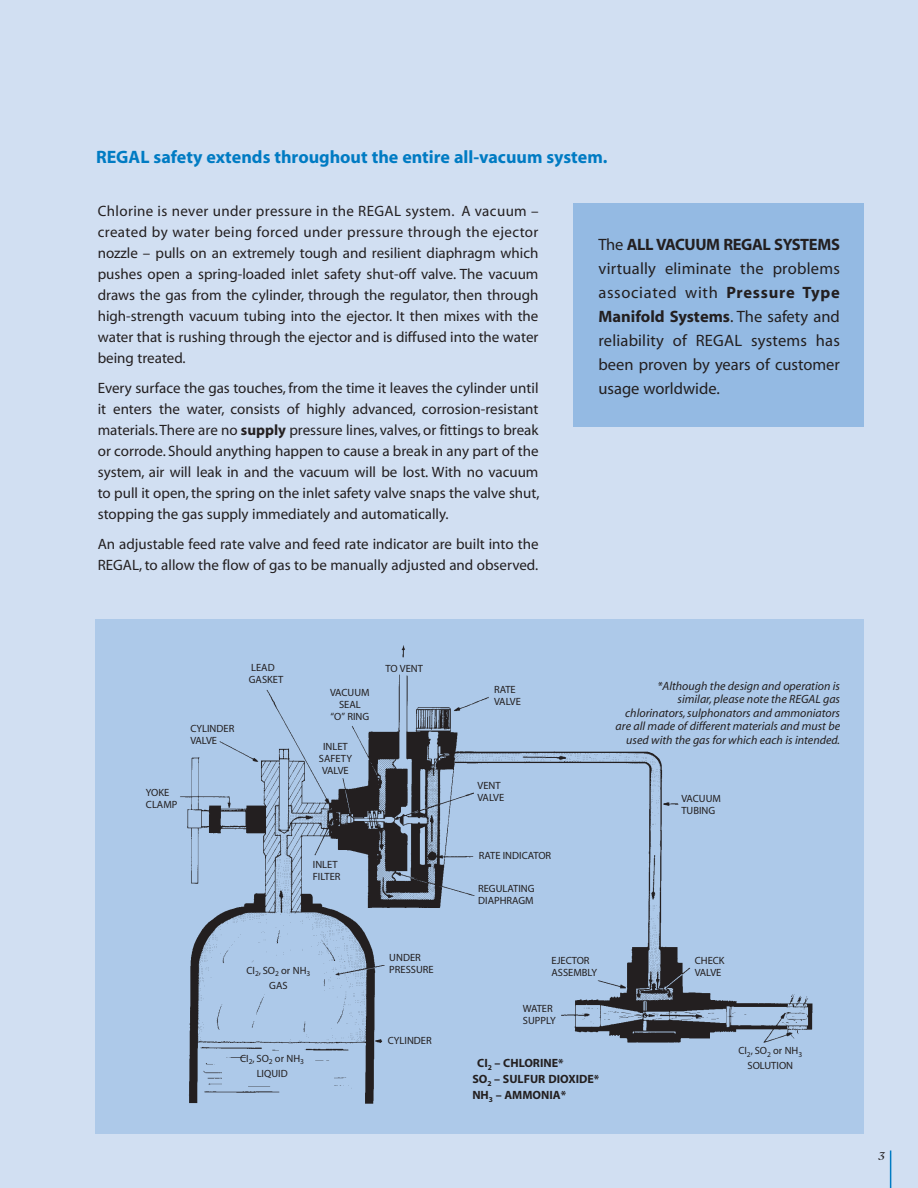
<style>
.page{position:relative;width:918px;height:1188px;background:#d1dff2}
.page>*{position:absolute;margin:0;border:0;box-sizing:border-box;transform-origin:0 0}
.t1{font:700 18px "Myriad";color:#007bc3}
.t2{font:16.5px/24px "Myriad";color:#231f20;text-align:justify}
.t3{font:15px/21px "Myriad";color:#231f20;text-align:justify}
.t4{font:15px "Alexa";color:#231f20}
.t5{font:italic 12px/13.5px "Myriad";color:#231f20;text-align:right}
.t6{font:700 12px/16px "Myriad";color:#231f20}
.t7{font:10.5px/12px "Myriad";color:#231f20}
.s1{font-weight:700}
</style>
<div class="page">
<div style="left:95px;top:619px;width:769px;height:515px;background:#adc9e9"></div>
<img style="left:180px;top:645px;width:633px;height:459px">
<div style="left:574px;top:203px;width:290px;height:224px;background:#94bae3"></div>
<div style="left:223px;top:1070px;width:111px;height:15px;background:#adc9e9"></div>
<hr style="left:890px;top:1150px;width:1px;height:38px;background:#007bc3">
<p class="t1" style="left:96px;top:150px;width:513px">REGAL safety extends throughout the entire all-vacuum system.</p>
<p class="t3" style="left:98px;top:201px;width:442px">Chlorine is never under pressure in the REGAL system. A vacuum – created by water being forced under pressure through the ejector nozzle – pulls on an extremely tough and resilient diaphragm which pushes open a spring-loaded inlet safety shut-off valve. The vacuum draws the gas from the cylinder, through the regulator, then through high-strength vacuum tubing into the ejector. It then mixes with the water that is rushing through the ejector and is diffused into the water being treated.</p>
<p class="t3" style="left:98px;top:378px;width:443px">Every surface the gas touches, from the time it leaves the cylinder until it enters the water, consists of highly advanced, corrosion-resistant materials. There are no <span class="s1">supply</span> pressure lines, valves, or fittings to break or corrode. Should anything happen to cause a break in any part of the system, air will leak in and the vacuum will be lost. With no vacuum to pull it open, the spring on the inlet safety valve snaps the valve shut, stopping the gas supply immediately and automatically.</p>
<p class="t3" style="left:98px;top:534px;width:442px">An adjustable feed rate valve and feed rate indicator are built into the<br>REGAL, to allow the flow of gas to be manually adjusted and observed.</p>
<p class="t7" style="left:249px;top:662px;width:36px">LEAD<br>GASKET</p>
<p class="t7" style="left:190px;top:723px;width:45px">CYLINDER<br>VALVE</p>
<p class="t7" style="left:146px;top:787px;width:33px">YOKE<br>CLAMP</p>
<p class="t7" style="left:330px;top:688px;width:41px;text-align:center">VACUUM<br>SEAL<br>“O” RING</p>
<p class="t7" style="left:319px;top:741px;width:35px;text-align:center">INLET<br>SAFETY<br>VALVE</p>
<p class="t7" style="left:386px;top:663px;width:39px">TO VENT</p>
<p class="t7" style="left:313px;top:859px;width:29px">INLET<br>FILTER</p>
<p class="t7" style="left:494px;top:684px;width:28px">RATE<br>VALVE</p>
<p class="t7" style="left:478px;top:780px;width:28px">VENT<br>VALVE</p>
<p class="t7" style="left:479px;top:851px;width:74px">RATE INDICATOR</p>
<p class="t7" style="left:478px;top:884px;width:58px">REGULATING<br>DIAPHRAGM</p>
<p class="t2" style="left:599px;top:234px;width:243px">The <span class="s1">ALL VACUUM REGAL SYSTEMS </span>virtually eliminate the problems associated with <span class="s1">Pressure Type Manifold Systems</span>. The safety and reliability of REGAL systems has been proven by years of customer usage worldwide.</p>
<p class="t5" style="left:616px;top:680px;width:226px">*Although the design and operation is<br>similar, please note the REGAL gas chlorinators, sulphonators and ammoniators are all made of different materials and must be used with the gas for which each is intended.</p>
<p class="t7" style="left:681px;top:793px;width:41px">VACUUM<br>TUBING</p>
<p class="t7" style="left:246px;top:963px;width:65px;line-height:15px;text-align:center">CI<sub>2</sub>, SO<sub>2</sub> or NH<sub>3<br></sub>GAS</p>
<p class="t7" style="left:240px;top:1052px;width:65px;line-height:15px;text-align:center">CI<sub>2</sub>, SO<sub>2</sub> or NH<sub>3<br></sub>LIQUID</p>
<p class="t7" style="left:389px;top:953px;width:46px">UNDER<br>PRESSURE</p>
<p class="t7" style="left:388px;top:1035px;width:45px">CYLINDER</p>
<p class="t7" style="left:552px;top:956px;width:47px">EJECTOR<br>ASSEMBLY</p>
<p class="t7" style="left:523px;top:1004px;width:34px">WATER<br>SUPPLY</p>
<p class="t6" style="left:472px;top:1056px;width:128px;text-indent:5px">CI<sub>2</sub> – CHLORINE*<br>SO<sub>2</sub> – SULFUR DIOXIDE*<br>NH<sub>3</sub> – AMMONIA*</p>
<p class="t7" style="left:695px;top:955px;width:31px">CHECK<br>VALVE</p>
<p class="t7" style="left:738px;top:1044px;width:65px;line-height:15px;text-align:center">CI<sub>2</sub>, SO<sub>2</sub> or NH<sub>3<br></sub>SOLUTION</p>
<p class="t4" style="left:878px;top:1150px;width:8px">3</p>
</div>
